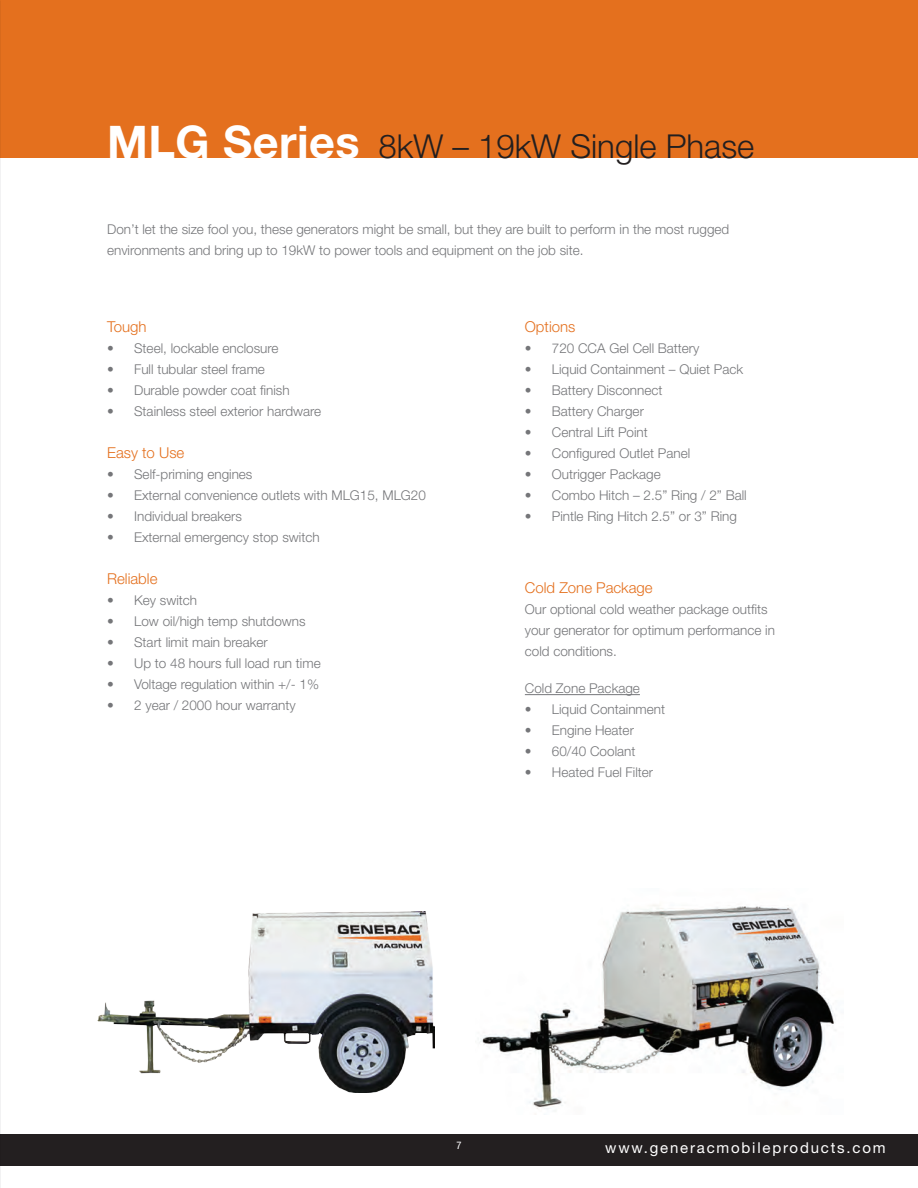
<style>
.page{position:relative;width:918px;height:1188px;background:#fff}
.page>*{position:absolute;margin:0;border:0;box-sizing:border-box;transform-origin:0 0}
.t1{font:300 33px "Helvetica Neue LT Std";color:#231f20}
.t2{font:300 15px "Helvetica Neue LT Std";color:#e4701e}
.t3{font:15px "Helvetica Neue LT Std";letter-spacing:.12em;color:#fff}
.t4{font:300 13.5px/21px "Helvetica Neue LT Std";color:#757679}
.t5{font:condensed 10.5px "Helvetica Neue LT Std";color:#fff}
.s1{font-weight:700;font-size:45px;color:#fff}
</style>
<div class="page">
<img style="left:0;top:0;width:1px;height:1188px">
<div style="left:0;top:1134px;width:918px;height:32px;background:#231f20"></div>
<div style="left:0;top:0;width:918px;height:158px;background:#e4701e"></div>
<hr style="left:525px;top:694px;width:115px;height:1px;background:#757679">
<img style="left:97px;top:911px;width:337px;height:181px">
<img style="left:479px;top:905px;width:356px;height:204px">
<h1 class="t1" style="left:107px;top:126px;width:649px"><span class="s1">MLG Series</span> 8kW – 19kW Single Phase</h1>
<p class="t4" style="left:107px;top:218px;width:624px">Don’t let the size fool you, these generators might be small, but they are built to perform in the most rugged environments and bring up to 19kW to power tools and equipment on the job site.</p>
<p class="t2" style="left:107px;top:318px;width:41px">Tough</p>
<p class="t4" style="left:107px;top:337px;width:173px">• Steel, lockable enclosure</p>
<p class="t4" style="left:107px;top:358px;width:159px">• Full tubular steel frame</p>
<p class="t4" style="left:107px;top:379px;width:184px">• Durable powder coat finish</p>
<p class="t4" style="left:107px;top:400px;width:216px">• Stainless steel exterior hardware</p>
<p class="t2" style="left:107px;top:444px;width:79px">Easy to Use</p>
<p class="t4" style="left:107px;top:463px;width:147px">• Self-priming engines</p>
<p class="t4" style="left:107px;top:484px;width:320px">• External convenience outlets with MLG15, MLG20</p>
<p class="t4" style="left:107px;top:505px;width:136px">• Individual breakers</p>
<p class="t4" style="left:107px;top:526px;width:214px">• External emergency stop switch</p>
<p class="t2" style="left:107px;top:570px;width:52px">Reliable</p>
<p class="t4" style="left:107px;top:589px;width:92px">• Key switch</p>
<p class="t4" style="left:107px;top:610px;width:200px">• Low oil/high temp shutdowns</p>
<p class="t4" style="left:107px;top:631px;width:162px">• Start limit main breaker</p>
<p class="t4" style="left:107px;top:652px;width:215px">• Up to 48 hours full load run time</p>
<p class="t4" style="left:107px;top:673px;width:213px">• Voltage regulation within +/- 1%</p>
<p class="t4" style="left:107px;top:694px;width:190px">• 2 year / 2000 hour warranty</p>
<p class="t2" style="left:525px;top:318px;width:52px">Options</p>
<p class="t4" style="left:525px;top:337px;width:176px">• 720 CCA Gel Cell Battery</p>
<p class="t4" style="left:525px;top:358px;width:220px">• Liquid Containment – Quiet Pack</p>
<p class="t4" style="left:525px;top:379px;width:139px">• Battery Disconnect</p>
<p class="t4" style="left:525px;top:400px;width:121px">• Battery Charger</p>
<p class="t4" style="left:525px;top:421px;width:125px">• Central Lift Point</p>
<p class="t4" style="left:525px;top:442px;width:167px">• Configured Outlet Panel</p>
<p class="t4" style="left:525px;top:463px;width:137px">• Outrigger Package</p>
<p class="t4" style="left:525px;top:484px;width:223px">• Combo Hitch – 2.5” Ring / 2” Ball</p>
<p class="t4" style="left:525px;top:505px;width:214px">• Pintle Ring Hitch 2.5” or 3” Ring</p>
<p class="t2" style="left:525px;top:579px;width:129px">Cold Zone Package</p>
<p class="t4" style="left:525px;top:598px;width:252px">Our optional cold weather package outfits your generator for optimum performance in cold conditions.</p>
<p class="t4" style="left:525px;top:678px;width:117px">Cold Zone Package</p>
<p class="t4" style="left:525px;top:699px;width:142px">• Liquid Containment</p>
<p class="t4" style="left:525px;top:720px;width:111px">• Engine Heater</p>
<p class="t4" style="left:525px;top:741px;width:112px">• 60/40 Coolant</p>
<p class="t4" style="left:525px;top:762px;width:130px">• Heated Fuel Filter</p>
<p class="t5" style="left:456px;top:1139px;width:7px">7</p>
<p class="t3" style="left:605px;top:1139px;width:282px">www.generacmobileproducts.com</p>
</div>
